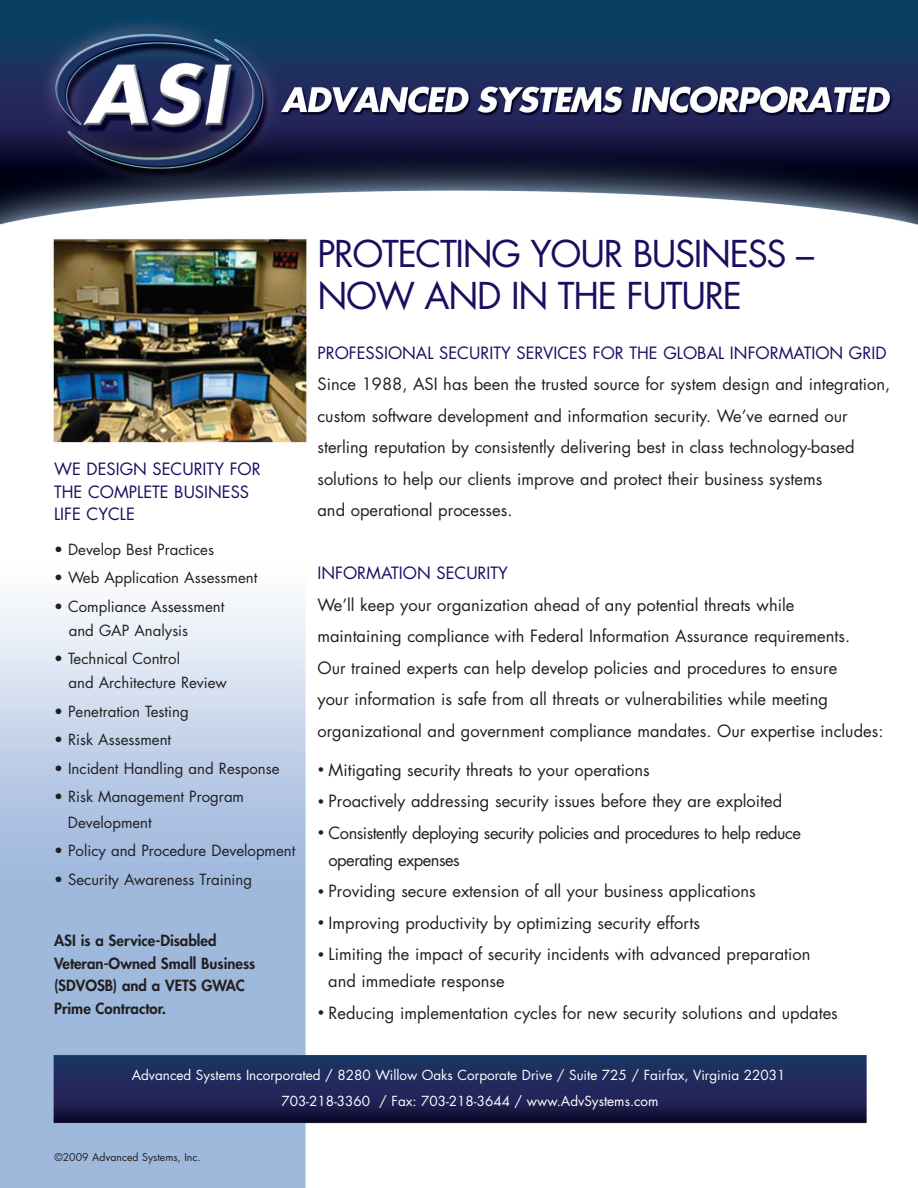
<style>
.page{position:relative;width:918px;height:1188px;background:#fff}
.page>*{position:absolute;margin:0;border:0;box-sizing:border-box;transform-origin:0 0}
.t1{font:36px/42px "Futura";letter-spacing:-.035em;color:#1a0e60}
.t2{font:16.5px/31.5px "Futura";color:#231f20}
.t3{font:16.5px/22.5px "Futura";color:#1a0e60}
.t4{font:16.5px/27px "Futura";letter-spacing:-.03em;color:#231f20}
.t5{font:15px/24px "Futura";color:#231f20}
.t6{font:800 15px/22.5px "Futura";color:#231f20}
.t7{font:13.5px/25.5px "Futura";color:#fff}
.t8{font:10.5px "Futura";color:#231f20}
.s1{font-size:12px}
</style>
<div class="page">
<img style="left:0;top:0;width:918px;height:1188px">
<p class="t3" style="left:54px;top:459px;width:208px">WE DESIGN SECURITY FOR<br>THE COMPLETE BUSINESS<br>LIFE CYCLE</p>
<p class="t5" style="left:54px;top:539px;width:161px">• Develop Best Practices</p>
<p class="t5" style="left:54px;top:567px;width:205px">• Web Application Assessment</p>
<p class="t5" style="left:69px;top:596px;width:157px;text-indent:-15px">• Compliance Assessment and GAP Analysis</p>
<p class="t5" style="left:69px;top:648px;width:160px;text-indent:-14px">• Technical Control<br>and Architecture Review</p>
<p class="t5" style="left:54px;top:701px;width:136px">• Penetration Testing</p>
<p class="t5" style="left:54px;top:729px;width:119px">• Risk Assessment</p>
<p class="t5" style="left:54px;top:758px;width:227px">• Incident Handling and Response</p>
<p class="t5" style="left:68px;top:785px;width:178px;line-height:25.5px;text-indent:-14px">• Risk Management Program<br>Development</p>
<p class="t5" style="left:54px;top:840px;width:243px">• Policy and Procedure Development</p>
<p class="t5" style="left:54px;top:869px;width:200px">• Security Awareness Training</p>
<p class="t6" style="left:54px;top:931px;width:203px">ASI is a Service-Disabled<br>Veteran-Owned Small Business (SDVOSB) and a VETS GWAC<br>Prime Contractor.</p>
<h1 class="t1" style="left:317px;top:236px;width:498px">PROTECTING YOUR BUSINESS –<br>NOW AND IN THE FUTURE</h1>
<p class="t3" style="left:317px;top:343px;width:571px">PROFESSIONAL SECURITY SERVICES FOR THE GLOBAL INFORMATION GRID</p>
<p class="t2" style="left:317px;top:370px;width:574px">Since 1988, ASI has been the trusted source for system design and integration, custom software development and information security. We’ve earned our sterling reputation by consistently delivering best in class technology-based solutions to help our clients improve and protect their business systems<br>and operational processes.</p>
<p class="t3" style="left:317px;top:563px;width:192px">INFORMATION SECURITY</p>
<p class="t2" style="left:317px;top:590px;width:567px">We’ll keep your organization ahead of any potential threats while<br>maintaining compliance with Federal Information Assurance requirements.<br>Our trained experts can help develop policies and procedures to ensure<br>your information is safe from all threats or vulnerabilities while meeting organizational and government compliance mandates. Our expertise includes:</p>
<p class="t2" style="left:317px;top:755px;width:334px"><span class="s1">•</span> Mitigating security threats to your operations</p>
<p class="t2" style="left:317px;top:787px;width:466px"><span class="s1">•</span> Proactively addressing security issues before they are exploited</p>
<p class="t4" style="left:329px;top:821px;width:474px;text-indent:-11px"><span class="s1">•</span> Consistently deploying security policies and procedures to help reduce operating expenses</p>
<p class="t2" style="left:317px;top:877px;width:440px"><span class="s1">•</span> Providing secure extension of all your business applications</p>
<p class="t2" style="left:317px;top:908px;width:384px"><span class="s1">•</span> Improving productivity by optimizing security efforts</p>
<p class="t2" style="left:328px;top:942px;width:484px;line-height:27px;text-indent:-11px"><span class="s1">•</span> Limiting the impact of security incidents with advanced preparation and immediate response</p>
<p class="t2" style="left:317px;top:998px;width:522px"><span class="s1">•</span> Reducing implementation cycles for new security solutions and updates</p>
<p class="t7" style="left:281px;top:1064px;width:506px;text-indent:-150px">Advanced Systems Incorporated / 8280 Willow Oaks Corporate Drive / Suite 725 / Fairfax, Virginia 22031<br>703-218-3360 / Fax: 703-218-3644 / www.AdvSystems.com</p>
<p class="t8" style="left:54px;top:1152px;width:148px">©2009 Advanced Systems, Inc.</p>
</div>
